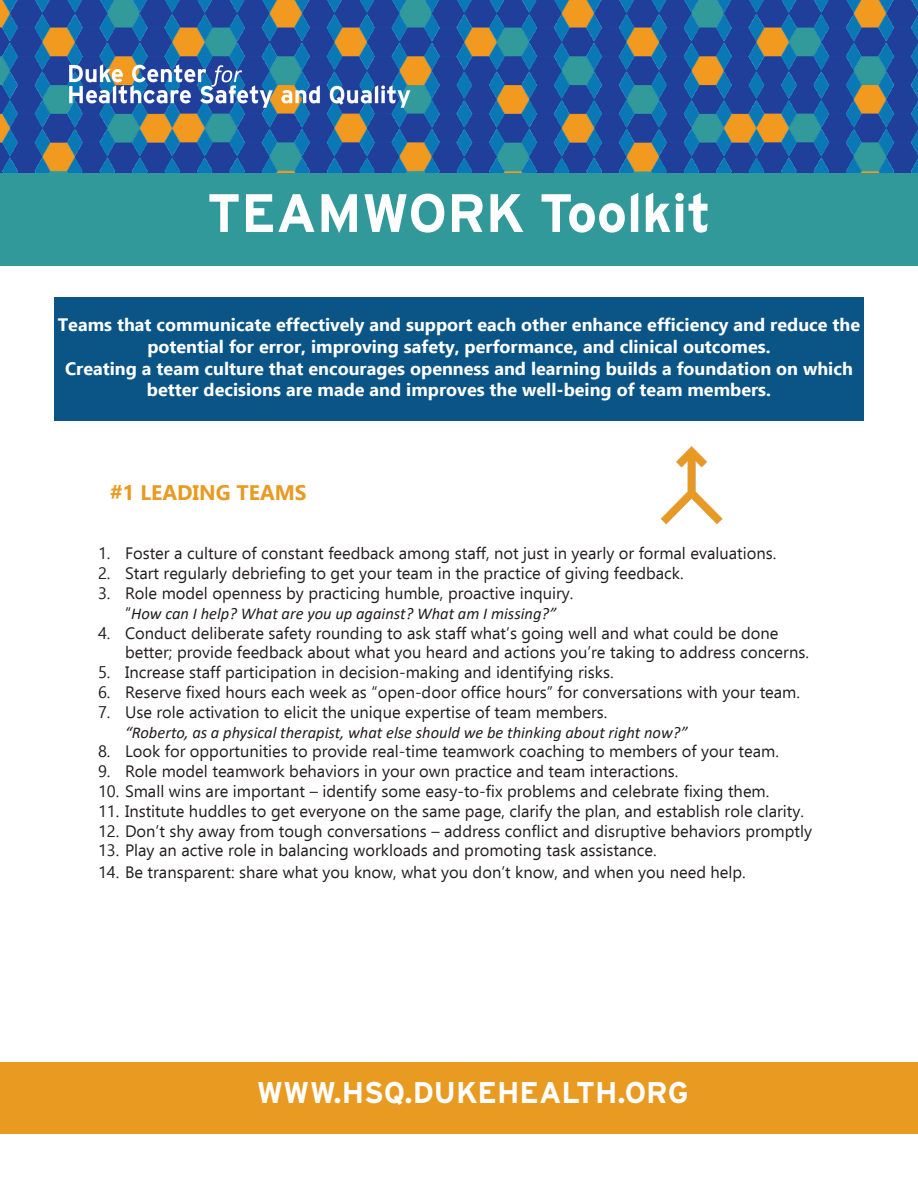
<style>
.page{position:relative;width:918px;height:1188px;background:#fff}
.page>*{position:absolute;margin:0;border:0;box-sizing:border-box;transform-origin:0 0}
.t1{font:700 54px "Interstate";color:#fff}
.t2{font:700 30px "Interstate";color:#fff}
.t3{font:700 21px "Ebrima";color:#e99a21}
.t4{font:700 18px/21.6px "Ebrima";color:#fff;text-align:center}
.t5{font:16.5px/19.8px "Ebrima";color:#231f20}
.t6{font:italic 16.5px/19.8px "Calibri";color:#231f20}
.s1{font-family:"Calibri";font-style:italic}
.s2{font-family:"Ebrima";font-style:normal}
</style>
<div class="page">
<img style="left:0;top:0;width:918px;height:173px">
<img style="left:68px;top:62px;width:342px;height:46px">
<div style="left:0;top:173px;width:918px;height:93px;background:#319999"></div>
<div style="left:54px;top:298px;width:810px;height:123px;background:#0a5586"></div>
<div style="left:0;top:1062px;width:918px;height:72px;background:#e99a21"></div>
<img style="left:660px;top:446px;width:63px;height:79px">
<p class="t1" style="left:207px;top:183px;width:506px">TEAMWORK Toolkit</p>
<p class="t4" style="left:58px;top:314px;width:804px">Teams that communicate effectively and support each other enhance efficiency and reduce the potential for error, improving safety, performance, and clinical outcomes.</p>
<p class="t4" style="left:65px;top:357px;width:789px">Creating a team culture that encourages openness and learning builds a foundation on which better decisions are made and improves the well-being of team members.</p>
<p class="t3" style="left:110px;top:477px;width:198px">#1 LEADING TEAMS</p>
<p class="t5" style="left:98px;top:543px;width:680px">1. Foster a culture of constant feedback among staff, not just in yearly or formal evaluations.</p>
<p class="t5" style="left:98px;top:563px;width:587px">2. Start regularly debriefing to get your team in the practice of giving feedback.</p>
<p class="t5" style="left:125px;top:583px;width:450px;text-indent:-27px">3. Role model openness by practicing humble, proactive inquiry. “<span class="s1">How can I help? What are you up against? What am I missing?”</span></p>
<p class="t5" style="left:125px;top:623px;width:685px;text-indent:-27px">4. Conduct deliberate safety rounding to ask staff what’s going well and what could be done better; provide feedback about what you heard and actions you’re taking to address concerns.</p>
<p class="t5" style="left:98px;top:662px;width:517px">5. Increase staff participation in decision-making and identifying risks.</p>
<p class="t5" style="left:98px;top:682px;width:704px">6. Reserve fixed hours each week as “open-door office hours” for conversations with your team.</p>
<p class="t6" style="left:125px;top:702px;width:564px;text-indent:-27px"><span class="s2">7. Use role activation to elicit the unique expertise of team members.<br></span>“Roberto, as a physical therapist, what else should we be thinking about right now?”</p>
<p class="t5" style="left:98px;top:741px;width:682px">8. Look for opportunities to provide real-time teamwork coaching to members of your team.</p>
<p class="t5" style="left:98px;top:761px;width:582px">9. Role model teamwork behaviors in your own practice and team interactions.</p>
<p class="t5" style="left:98px;top:781px;width:673px">10. Small wins are important – identify some easy-to-fix problems and celebrate fixing them.</p>
<p class="t5" style="left:98px;top:801px;width:708px">11. Institute huddles to get everyone on the same page, clarify the plan, and establish role clarity.</p>
<p class="t5" style="left:98px;top:821px;width:716px">12. Don’t shy away from tough conversations – address conflict and disruptive behaviors promptly</p>
<p class="t5" style="left:98px;top:840px;width:560px">13. Play an active role in balancing workloads and promoting task assistance.</p>
<p class="t5" style="left:98px;top:862px;width:649px">14. Be transparent: share what you know, what you don’t know, and when you need help.</p>
<p class="t2" style="left:257px;top:1076px;width:433px">WWW.HSQ.DUKEHEALTH.ORG</p>
</div>
